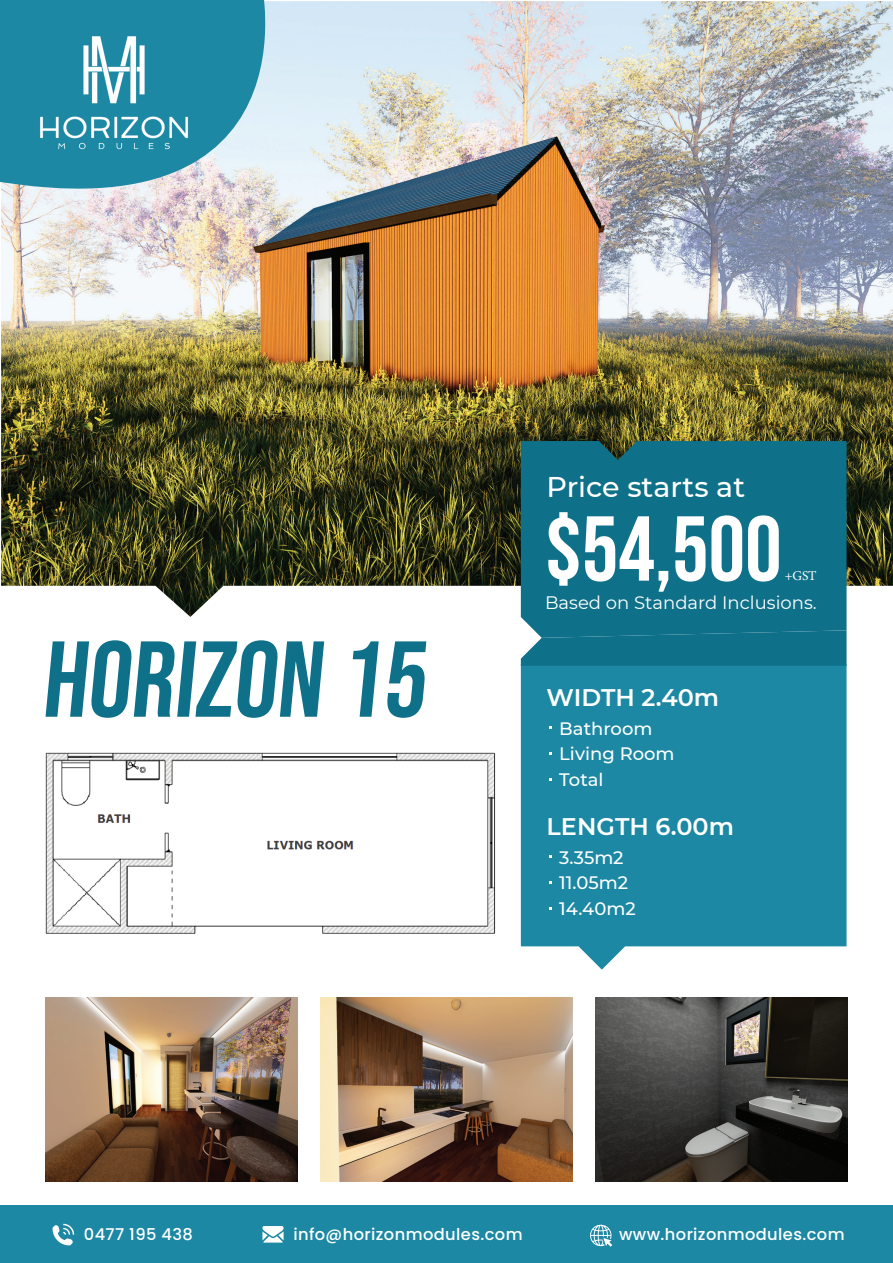
<style>
.page{position:relative;width:893px;height:1263px;background:#fff}
.page>*{position:absolute;margin:0;border:0;box-sizing:border-box;transform-origin:0 0}
.t1{font:107.7px "Bebas Neue";color:#0f7189}
.t2{font:91.95px "Bebas Neue";color:#fff}
.t3{font:500 28.5px "Montserrat";color:#fff}
.t4{font:600 24px "Montserrat";color:#fff}
.t5{font:500 18px/25.5px "Montserrat";color:#fff}
.t6{font:18px "Montserrat";color:#fff}
.t7{font:500 16.2px "Poppins";letter-spacing:.025em;color:#fff}
.t8{font:13.5px "Minion Pro";color:#fff}
</style>
<div class="page">
<img style="left:1px;top:1px;width:892px;height:616px">
<svg style="left:0;top:0;width:320px;height:238px;background:#98c1cd"></svg>
<img style="left:8px;top:29px;width:211px;height:127px">
<div style="left:521px;top:441px;width:325px;height:189px;background:#0f7189"></div>
<svg style="left:521px;top:666px;width:325px;height:304px;background:#2c90aa"></svg>
<div style="left:521px;top:630px;width:325px;height:36px;background:#0f7189"></div>
<div style="left:0;top:1205px;width:893px;height:58px;background:#1c88a4"></div>
<img style="left:45px;top:752px;width:451px;height:182px">
<img style="left:45px;top:998px;width:252px;height:183px">
<img style="left:320px;top:998px;width:253px;height:183px">
<img style="left:596px;top:998px;width:252px;height:183px">
<svg style="left:262px;top:1226px;width:22px;height:16px"></svg>
<svg style="left:590px;top:1224px;width:22px;height:23px"></svg>
<svg style="left:53px;top:1224px;width:21px;height:21px"></svg>
<h3 class="t3" style="left:547px;top:467px;width:200px">Price starts at</h3>
<h2 class="t2" style="left:545px;top:497px;width:238px">$54,500</h2>
<p class="t8" style="left:785px;top:566px;width:33px">+GST</p>
<h1 class="t1" style="left:41px;top:618px;width:397px">HORIZON 15</h1>
<p class="t6" style="left:545px;top:590px;width:273px">Based on Standard Inclusions.</p>
<h3 class="t4" style="left:547px;top:681px;width:174px">WIDTH 2.40m</h3>
<p class="t5" style="left:559px;top:715px;width:117px">Bathroom<br>Living Room<br>Total</p>
<h3 class="t4" style="left:547px;top:810px;width:189px">LENGTH 6.00m</h3>
<p class="t5" style="left:559px;top:844px;width:78px">3.35m2<br>11.05m2<br>14.40m2</p>
<p class="t7" style="left:84px;top:1225px;width:110px">0477 195 438</p>
<p class="t7" style="left:293px;top:1225px;width:231px">info@horizonmodules.com</p>
<p class="t7" style="left:619px;top:1225px;width:227px">www.horizonmodules.com</p>
</div>
